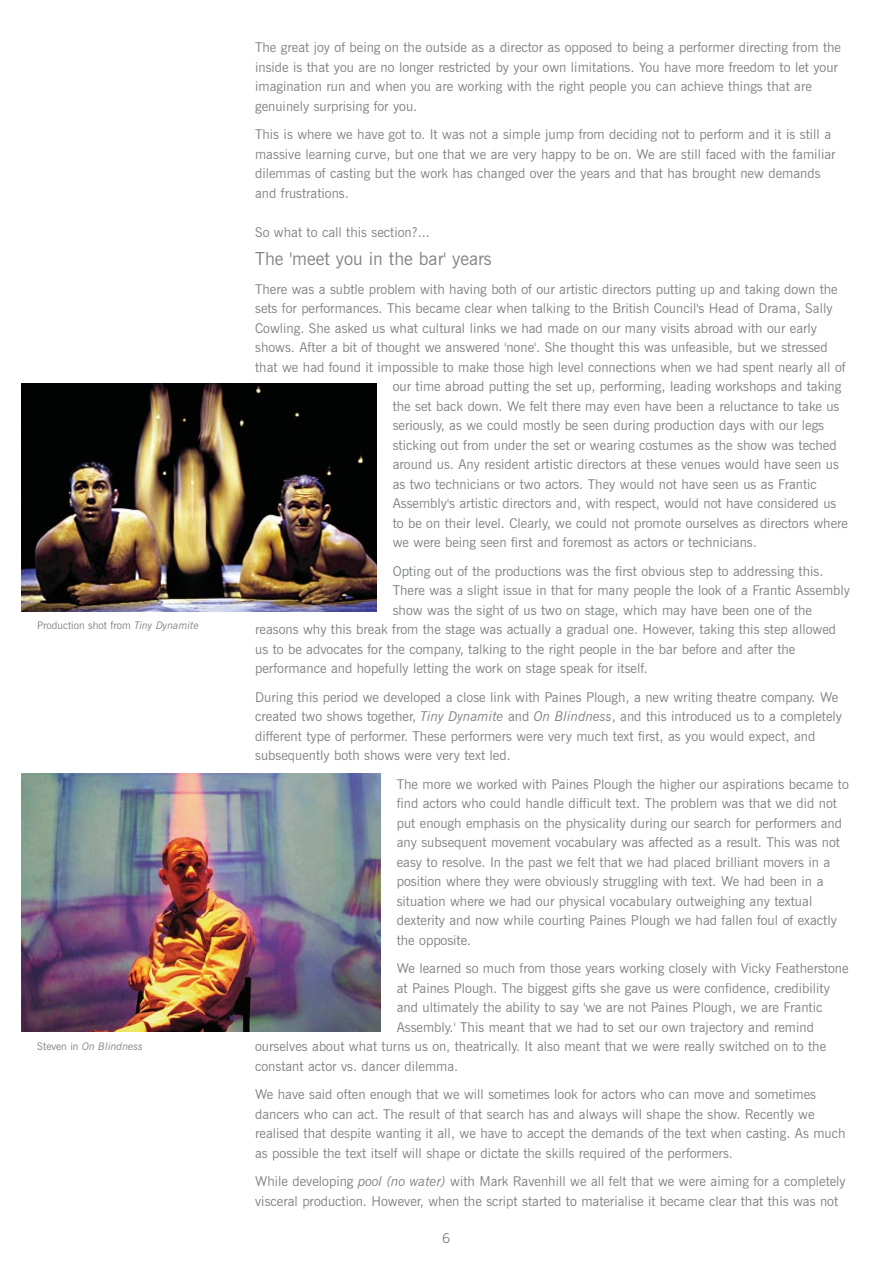
<style>
.page{position:relative;width:893px;height:1263px;background:#fff}
.page>*{position:absolute;margin:0;border:0;box-sizing:border-box;transform-origin:0 0}
.t1{font:18px "News Gothic BT";color:#808285}
.t2{font:13.5px/19.5px "News Gothic BT";color:#808285}
.t3{font:10.5px "News Gothic BT";color:#808285}
.t4{font:italic 10.5px "News Gothic BT";color:#808285}
.s1{font-style:italic}
.s2{font-style:normal}
</style>
<div class="page">
<img style="left:21px;top:383px;width:355px;height:229px">
<img style="left:21px;top:774px;width:359px;height:258px">
<p class="t3" style="left:37px;top:622px;width:163px">Production shot from <span class="s1">Tiny Dynamite</span></p>
<p class="t4" style="left:37px;top:1042px;width:107px"><span class="s2">Steven in</span> On Blindness</p>
<p class="t2" style="left:255px;top:39px;width:587px">The great joy of being on the outside as a director as opposed to being a performer directing from the inside is that you are no longer restricted by your own limitations. You have more freedom to let your imagination run and when you are working with the right people you can achieve things that are genuinely surprising for you.</p>
<p class="t2" style="left:255px;top:126px;width:582px">This is where we have got to. It was not a simple jump from deciding not to perform and it is still a massive learning curve, but one that we are very happy to be on. We are still faced with the familiar dilemmas of casting but the work has changed over the years and that has brought new demands and frustrations.</p>
<p class="t2" style="left:255px;top:223px;width:176px">So what to call this section?...</p>
<h1 class="t1" style="left:255px;top:252px;width:238px">The 'meet you in the bar' years</h1>
<p class="t2" style="left:255px;top:280px;width:584px">There was a subtle problem with having both of our artistic directors putting up and taking down the</p>
<p class="t2" style="left:255px;top:300px;width:579px">sets for performances. This became clear when talking to the British Council's Head of Drama, Sally</p>
<p class="t2" style="left:255px;top:319px;width:563px">Cowling. She asked us what cultural links we had made on our many visits abroad with our early</p>
<p class="t2" style="left:255px;top:339px;width:574px">shows. After a bit of thought we answered 'none'. She thought this was unfeasible, but we stressed</p>
<p class="t2" style="left:255px;top:358px;width:592px">that we had found it impossible to make those high level connections when we had spent nearly all of</p>
<p class="t2" style="left:393px;top:378px;width:450px">our time abroad putting the set up, performing, leading workshops and taking</p>
<p class="t2" style="left:393px;top:397px;width:448px">the set back down. We felt there may even have been a reluctance to take us</p>
<p class="t2" style="left:393px;top:417px;width:433px">seriously, as we could mostly be seen during production days with our legs</p>
<p class="t2" style="left:393px;top:436px;width:445px">sticking out from under the set or wearing costumes as the show was teched</p>
<p class="t2" style="left:393px;top:456px;width:448px">around us. Any resident artistic directors at these venues would have seen us</p>
<p class="t2" style="left:393px;top:475px;width:426px">as two technicians or two actors. They would not have seen us as Frantic</p>
<p class="t2" style="left:393px;top:495px;width:445px">Assembly's artistic directors and, with respect, would not have considered us</p>
<p class="t2" style="left:393px;top:514px;width:457px">to be on their level. Clearly, we could not promote ourselves as directors where</p>
<p class="t2" style="left:393px;top:534px;width:366px">we were being seen first and foremost as actors or technicians.</p>
<p class="t2" style="left:393px;top:562px;width:432px">Opting out of the productions was the first obvious step to addressing this.</p>
<p class="t2" style="left:393px;top:582px;width:459px">There was a slight issue in that for many people the look of a Frantic Assembly</p>
<p class="t2" style="left:393px;top:601px;width:421px">show was the sight of us two on stage, which may have been one of the</p>
<p class="t2" style="left:255px;top:621px;width:582px">reasons why this break from the stage was actually a gradual one. However, taking this step allowed</p>
<p class="t2" style="left:255px;top:640px;width:542px">us to be advocates for the company, talking to the right people in the bar before and after the</p>
<p class="t2" style="left:255px;top:660px;width:394px">performance and hopefully letting the work on stage speak for itself.</p>
<p class="t2" style="left:255px;top:688px;width:588px">During this period we developed a close link with Paines Plough, a new writing theatre company. We created two shows together, <span class="s1">Tiny Dynamite</span> and <span class="s1">On Blindness</span>, and this introduced us to a completely different type of performer. These performers were very much text first, as you would expect, and subsequently both shows were very text led.</p>
<p class="t2" style="left:397px;top:775px;width:454px">The more we worked with Paines Plough the higher our aspirations became to find actors who could handle difficult text. The problem was that we did not put enough emphasis on the physicality during our search for performers and any subsequent movement vocabulary was affected as a result. This was not easy to resolve. In the past we felt that we had placed brilliant movers in a position where they were obviously struggling with text. We had been in a situation where we had our physical vocabulary outweighing any textual dexterity and now while courting Paines Plough we had fallen foul of exactly the opposite.</p>
<p class="t2" style="left:397px;top:960px;width:453px">We learned so much from those years working closely with Vicky Featherstone</p>
<p class="t2" style="left:397px;top:979px;width:435px">at Paines Plough. The biggest gifts she gave us were confidence, credibility</p>
<p class="t2" style="left:397px;top:999px;width:427px">and ultimately the ability to say 'we are not Paines Plough, we are Frantic</p>
<p class="t2" style="left:397px;top:1018px;width:419px">Assembly.' This meant that we had to set our own trajectory and remind</p>
<p class="t2" style="left:255px;top:1038px;width:573px">ourselves about what turns us on, theatrically. It also meant that we were really switched on to the</p>
<p class="t2" style="left:255px;top:1057px;width:205px">constant actor vs. dancer dilemma.</p>
<p class="t2" style="left:255px;top:1086px;width:592px">We have said often enough that we will sometimes look for actors who can move and sometimes dancers who can act. The result of that search has and always will shape the show. Recently we realised that despite wanting it all, we have to accept the demands of the text when casting. As much as possible the text itself will shape or dictate the skills required of the performers.</p>
<p class="t2" style="left:255px;top:1173px;width:592px">While developing <span class="s1">pool (no water)</span> with Mark Ravenhill we all felt that we were aiming for a completely visceral production. However, when the script started to materialise it became clear that this was not</p>
<p class="t2" style="left:442px;top:1230px;width:10px">6</p>
</div>
